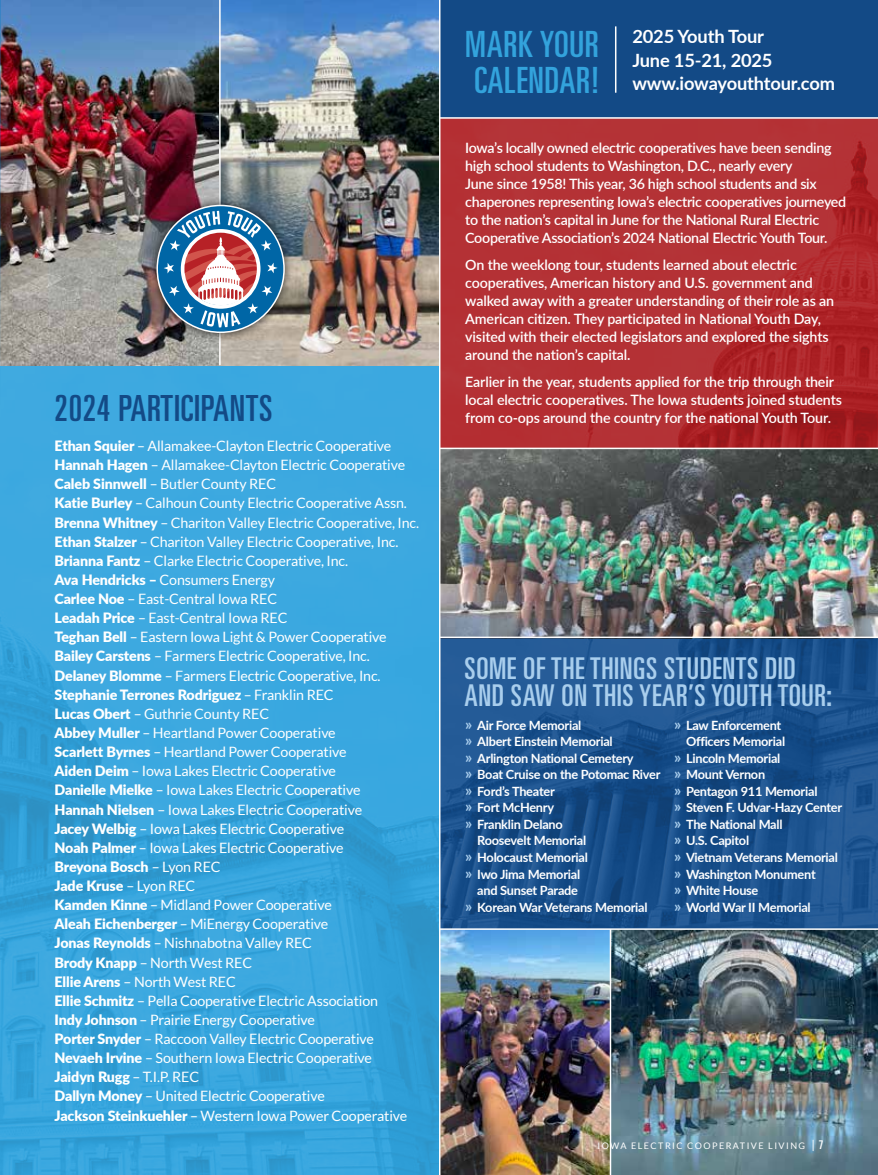
<style>
.page{position:relative;width:878px;height:1175px;background:#fff}
.page>*{position:absolute;margin:0;border:0;box-sizing:border-box;transform-origin:0 0}
.t1{font:ultra-condensed 36.15px/36.2px "Univers";letter-spacing:.02em;color:#33a3dc}
.t2{font:ultra-condensed 36px "Univers";letter-spacing:.02em;color:#134a86}
.t3{font:ultra-condensed 30px/27px "Univers";letter-spacing:.02em;color:#a9ceed}
.t4{font:700 18.3px/23.7px "Lato";letter-spacing:-.01em;color:#fff}
.t5{font:14.25px/19px "Lato";letter-spacing:-.01em;color:#fff}
.t6{font:600 14.25px/18px "Lato";letter-spacing:-.015em;color:#fff}
.t7{font:700 12.75px "Lato";letter-spacing:-.02em;color:#fff}
.t8{font:9px "Lato";letter-spacing:.16em;color:#fff}
.s1{font-weight:900}
.s2{font-size:15.75px;color:#a9cdec}
.s3{font-size:12px}
.s4{font-family:"Univers";font-stretch:ultra-condensed;font-size:12px}
</style>
<div class="page">
<img style="left:0;top:365px;width:439px;height:809px">
<img style="left:440px;top:449px;width:438px;height:725px">
<svg style="left:440px;top:638px;width:438px;height:292px;fill:#1a518d"></svg>
<svg style="left:440px;top:119px;width:438px;height:328px;fill:#b43135"></svg>
<div style="left:440px;top:0;width:438px;height:118px;background:#134a86"></div>
<img style="left:1px;top:0;width:438px;height:365px">
<hr style="left:219px;top:0;width:2px;height:365px;background:#fff">
<hr style="left:609px;top:929px;width:2px;height:245px;background:#fff">
<hr style="left:440px;top:928px;width:438px;height:1px;background:#fff">
<hr style="left:440px;top:117px;width:438px;height:2px;background:#fff">
<hr style="left:440px;top:636px;width:438px;height:2px;background:#fff">
<div style="left:147px;top:195px;width:147px;height:147px;background:#000;opacity:.75"></div>
<svg style="left:157px;top:205px;width:127px;height:127px"></svg>
<hr style="left:615px;top:26px;width:1px;height:67px;background:#fff">
<svg style="left:0;top:0;width:1px;height:533px"></svg>
<h2 class="t2" style="left:55px;top:387px;width:219px">2024 PARTICIPANTS</h2>
<p class="t5" style="left:55px;top:436px;width:366px"><span class="s1">Ethan Squier</span> – Allamakee-Clayton Electric Cooperative <span class="s1">Hannah Hagen</span> – Allamakee-Clayton Electric Cooperative <span class="s1">Caleb Sinnwell</span> – Butler County REC<br><span class="s1">Katie Burley</span> – Calhoun County Electric Cooperative Assn.<br><span class="s1">Brenna Whitney</span> – Chariton Valley Electric Cooperative, Inc.<br><span class="s1">Ethan Stalzer</span> – Chariton Valley Electric Cooperative, Inc.<br><span class="s1">Brianna Fantz</span> – Clarke Electric Cooperative, Inc.<br><span class="s1">Ava Hendricks –</span> Consumers Energy<br><span class="s1">Carlee Noe</span> – East-Central Iowa REC<br><span class="s1">Leadah Price</span> – East-Central Iowa REC<br><span class="s1">Teghan Bell</span> – Eastern Iowa Light &amp; Power Cooperative <span class="s1">Bailey Carstens</span> – Farmers Electric Cooperative, Inc.<br><span class="s1">Delaney Blomme</span> – Farmers Electric Cooperative, Inc.<br><span class="s1">Stephanie Terrones Rodriguez</span> – Franklin REC<br><span class="s1">Lucas Obert</span> – Guthrie County REC<br><span class="s1">Abbey Muller</span> – Heartland Power Cooperative<br><span class="s1">Scarlett Byrnes</span> – Heartland Power Cooperative<br><span class="s1">Aiden Deim</span> – Iowa Lakes Electric Cooperative<br><span class="s1">Danielle Mielke</span> – Iowa Lakes Electric Cooperative<br><span class="s1">Hannah Nielsen</span> – Iowa Lakes Electric Cooperative<br><span class="s1">Jacey Welbig</span> – Iowa Lakes Electric Cooperative<br><span class="s1">Noah Palmer</span> – Iowa Lakes Electric Cooperative<br><span class="s1">Breyona Bosch</span> – Lyon REC<br><span class="s1">Jade Kruse</span> – Lyon REC<br><span class="s1">Kamden Kinne</span> – Midland Power Cooperative<br><span class="s1">Aleah Eichenberger</span> – MiEnergy Cooperative<br><span class="s1">Jonas Reynolds</span> – Nishnabotna Valley REC<br><span class="s1">Brody Knapp</span> – North West REC<br><span class="s1">Ellie Arens</span> – North West REC<br><span class="s1">Ellie Schmitz</span> – Pella Cooperative Electric Association<br><span class="s1">Indy Johnson</span> – Prairie Energy Cooperative<br><span class="s1">Porter Snyder</span> – Raccoon Valley Electric Cooperative <span class="s1">Nevaeh Irvine</span> – Southern Iowa Electric Cooperative<br><span class="s1">Jaidyn Rugg</span> – T.I.P. REC<br><span class="s1">Dallyn Money</span> – United Electric Cooperative<br><span class="s1">Jackson Steinkuehler</span> – Western Iowa Power Cooperative</p>
<h1 class="t1" style="left:465px;top:26px;width:135px">MARK YOUR<br>CALENDAR!</h1>
<p class="t4" style="left:632px;top:24px;width:204px">2025 Youth Tour<br>June 15-21, 2025 www.iowayouthtour.com</p>
<p class="t6" style="left:465px;top:138px;width:382px">Iowa’s locally owned electric cooperatives have been sending high school students to Washington, D.C., nearly every<br>June since 1958! This year, 36 high school students and six chaperones representing Iowa’s electric cooperatives journeyed to the nation’s capital in June for the National Rural Electric Cooperative Association’s 2024 National Electric Youth Tour.</p>
<p class="t6" style="left:465px;top:255px;width:370px">On the weeklong tour, students learned about electric cooperatives, American history and U.S. government and walked away with a greater understanding of their role as an American citizen. They participated in National Youth Day, visited with their elected legislators and explored the sights around the nation’s capital.</p>
<p class="t6" style="left:465px;top:372px;width:378px">Earlier in the year, students applied for the trip through their local electric cooperatives. The Iowa students joined students from co-ops around the country for the national Youth Tour.</p>
<h3 class="t3" style="left:464px;top:654px;width:369px">SOME OF THE THINGS STUDENTS DID<br>AND SAW ON THIS YEAR’S YOUTH TOUR:</h3>
<p class="t7" style="left:465px;top:716px;width:118px"><span class="s2">»</span> Air Force Memorial</p>
<p class="t7" style="left:465px;top:732px;width:149px"><span class="s2">»</span> Albert Einstein Memorial</p>
<p class="t7" style="left:465px;top:749px;width:170px"><span class="s2">»</span> Arlington National Cemetery</p>
<p class="t7" style="left:465px;top:765px;width:197px"><span class="s2">»</span> Boat Cruise on the Potomac River</p>
<p class="t7" style="left:465px;top:782px;width:91px"><span class="s2">»</span> Ford’s Theater</p>
<p class="t7" style="left:465px;top:798px;width:90px"><span class="s2">»</span> Fort McHenry</p>
<p class="t7" style="left:465px;top:815px;width:99px"><span class="s2">»</span> Franklin Delano</p>
<p class="t7" style="left:477px;top:831px;width:110px">Roosevelt Memorial</p>
<p class="t7" style="left:465px;top:848px;width:124px"><span class="s2">»</span> Holocaust Memorial</p>
<p class="t7" style="left:465px;top:864px;width:116px"><span class="s2">»</span> Iwo Jima Memorial</p>
<p class="t7" style="left:477px;top:881px;width:102px">and Sunset Parade</p>
<p class="t7" style="left:465px;top:897px;width:184px"><span class="s2">»</span> Korean War Veterans Memorial</p>
<p class="t7" style="left:674px;top:716px;width:109px"><span class="s2">»</span> Law Enforcement</p>
<p class="t7" style="left:686px;top:732px;width:101px">Officers Memorial</p>
<p class="t7" style="left:674px;top:749px;width:108px"><span class="s2">»</span> Lincoln Memorial</p>
<p class="t7" style="left:674px;top:765px;width:93px"><span class="s2">»</span> Mount Vernon</p>
<p class="t7" style="left:674px;top:782px;width:145px"><span class="s2">»</span> Pentagon 911 Memorial</p>
<p class="t7" style="left:674px;top:798px;width:170px"><span class="s2">»</span> Steven F. Udvar-Hazy Center</p>
<p class="t7" style="left:674px;top:815px;width:110px"><span class="s2">»</span> The National Mall</p>
<p class="t7" style="left:674px;top:831px;width:77px"><span class="s2">»</span> U.S. Capitol</p>
<p class="t7" style="left:674px;top:848px;width:165px"><span class="s2">»</span> Vietnam Veterans Memorial</p>
<p class="t7" style="left:674px;top:864px;width:143px"><span class="s2">»</span> Washington Monument</p>
<p class="t7" style="left:674px;top:881px;width:86px"><span class="s2">»</span> White House</p>
<p class="t7" style="left:674px;top:897px;width:138px"><span class="s2">»</span> World War II Memorial</p>
<p class="t8" style="left:597px;top:1141px;width:227px">IOWA ELECTRIC COOPERATIVE LIVING <span class="s3">|</span> <span class="s4">7</span></p>
</div>
